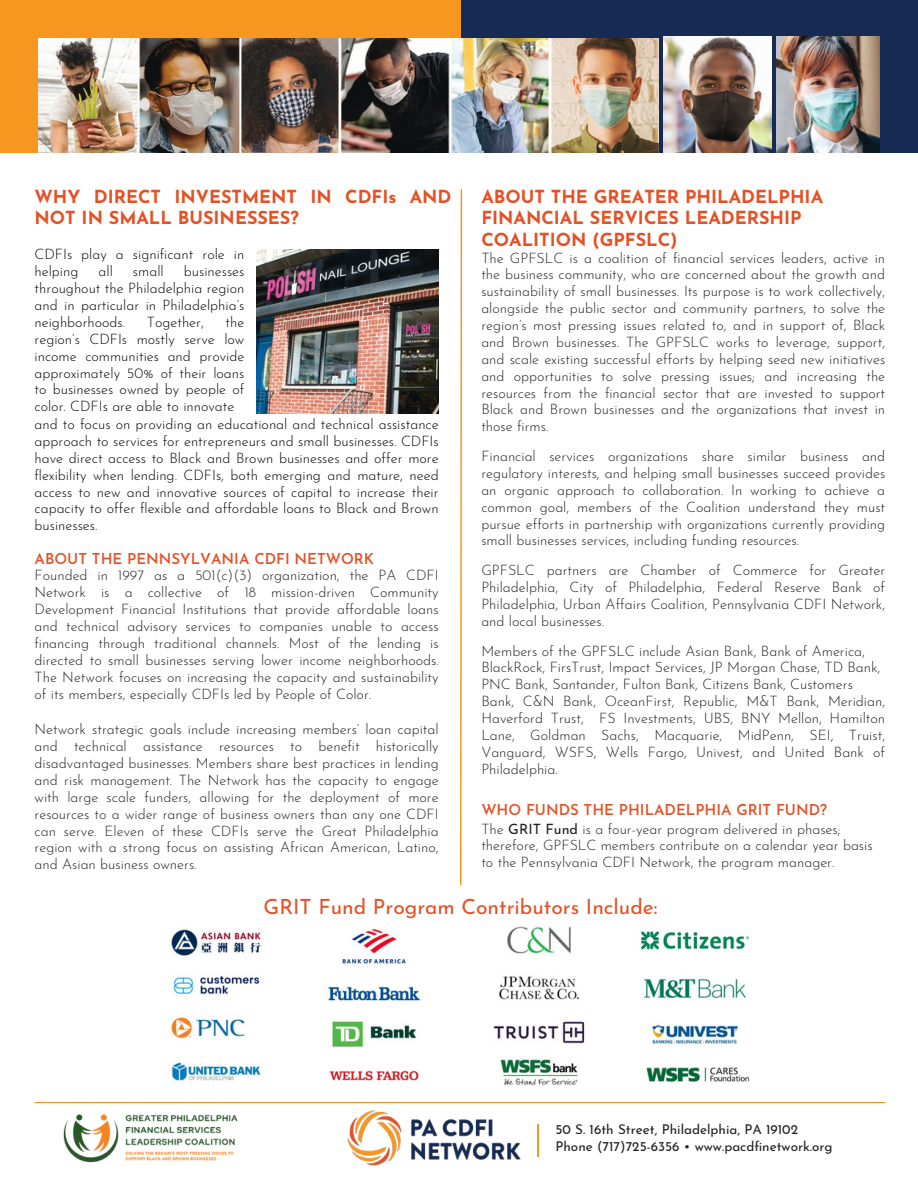
<style>
.page{position:relative;width:918px;height:1188px;background:#fff}
.page>*{position:absolute;margin:0;border:0;box-sizing:border-box;transform-origin:0 0}
.t1{font:21px "Josefin Sans";color:#e55025}
.t2{font:700 18px/21.3px "Josefin Sans";color:#e55025}
.t3{font:600 15px "Josefin Sans";color:#e55025}
.t4{font:300 14.25px/16.8px "Josefin Sans";color:#231f20;text-align:justify}
.t5{font:300 14.25px/16.8px "Josefin Sans";color:#000;text-align:justify}
.t6{font:13.5px/16.8px "Josefin Sans";color:#231f20}
.s1{font-weight:400}
</style>
<div class="page">
<div style="left:0;top:0;width:918px;height:153px;background:#162a53"></div>
<svg style="left:460px;top:189px;width:2px;height:696px"></svg>
<img style="left:257px;top:249px;width:182px;height:165px">
<div style="left:0;top:0;width:460px;height:152px;background:#f8971f"></div>
<img style="left:664px;top:37px;width:108px;height:116px">
<img style="left:777px;top:37px;width:102px;height:116px">
<img style="left:38px;top:38px;width:620px;height:115px">
<hr style="left:537px;top:1125px;width:1px;height:32px;background:#f8971f">
<img style="left:34px;top:1102px;width:143px;height:61px">
<img style="left:124px;top:1110px;width:114px;height:53px">
<img style="left:347px;top:1110px;width:174px;height:56px">
<img style="left:171px;top:926px;width:579px;height:160px">
<hr style="left:35px;top:1102px;width:850px;height:1px;background:#f8971f">
<p class="t2" style="left:35px;top:183px;width:418px">WHY DIRECT INVESTMENT IN CDFIs AND<br>NOT IN SMALL BUSINESSES?</p>
<p class="t2" style="left:481px;top:183px;width:343px">ABOUT THE GREATER PHILADELPHIA<br>FINANCIAL SERVICES LEADERSHIP<br>COALITION (GPFSLC)</p>
<p class="t4" style="left:481px;top:248px;width:405px">The GPFSLC is a coalition of financial services leaders, active in the business community, who are concerned about the growth and sustainability of small businesses. Its purpose is to work collectively, alongside the public sector and community partners, to solve the region’s most pressing issues related to, and in support of, Black and Brown businesses. The GPFSLC works to leverage, support, and scale existing successful efforts by helping seed new initiatives and opportunities to solve pressing issues; and increasing the resources from the financial sector that are invested to support Black and Brown businesses and the organizations that invest in those firms.</p>
<p class="t5" style="left:35px;top:245px;width:211px">CDFIs play a significant role in helping</p>
<p class="t5" style="left:35px;top:262px;width:211px;text-indent:149px">businesses throughout the Philadelphia region and in particular in Philadelphia’s neighborhoods.</p>
<p class="t5" style="left:99px;top:262px;width:16px">all</p>
<p class="t5" style="left:133px;top:262px;width:32px">small</p>
<p class="t5" style="left:35px;top:312px;width:211px;text-indent:191px">the region’s CDFIs mostly serve low income communities and provide approximately 50% of their loans to businesses owned by people of color. CDFIs are able to innovate</p>
<p class="t5" style="left:147px;top:312px;width:59px">Together,</p>
<p class="t5" style="left:35px;top:414px;width:406px">and to focus on providing an educational and technical assistance approach to services for entrepreneurs and small businesses. CDFIs have direct access to Black and Brown businesses and offer more flexibility when lending. CDFIs, both emerging and mature, need access to new and innovative sources of capital to increase their capacity to offer flexible and affordable loans to Black and Brown businesses.</p>
<p class="t4" style="left:481px;top:446px;width:405px">Financial services organizations share similar business and regulatory interests, and helping small businesses succeed provides an organic approach to collaboration. In working to achieve a common goal, members of the Coalition understand they must pursue efforts in partnership with organizations currently providing small businesses services, including funding resources.</p>
<p class="t4" style="left:481px;top:560px;width:405px">GPFSLC partners are Chamber of Commerce for Greater Philadelphia, City of Philadelphia, Federal Reserve Bank of Philadelphia, Urban Affairs Coalition, Pennsylvania CDFI Network, and local businesses.</p>
<p class="t4" style="left:481px;top:641px;width:405px;text-align:left">Members of the GPFSLC include Asian Bank, Bank of America, BlackRock, FirsTrust, Impact Services, JP Morgan Chase, TD Bank, PNC Bank, Santander, Fulton Bank, Citizens Bank, Customers Bank, C&amp;N Bank, OceanFirst, Republic, M&amp;T Bank, Meridian, Haverford Trust, FS Investments, UBS, BNY Mellon, Hamilton Lane, Goldman Sachs, Macquarie, MidPenn, SEI, Truist, Vanguard, WSFS, Wells Fargo, Univest, and United Bank of Philadelphia.</p>
<p class="t3" style="left:35px;top:545px;width:341px">ABOUT THE PENNSYLVANIA CDFI NETWORK</p>
<p class="t4" style="left:35px;top:566px;width:406px">Founded in 1997 as a 501(c)(3) organization, the PA CDFI Network is a collective of 18 mission-driven Community Development Financial Institutions that provide affordable loans and technical advisory services to companies unable to access financing through traditional channels. Most of the lending is directed to small businesses serving lower income neighborhoods.<br>The Network focuses on increasing the capacity and sustainability of its members, especially CDFIs led by People of Color.</p>
<p class="t4" style="left:35px;top:720px;width:406px">Network strategic goals include increasing members’ loan capital and technical assistance resources to benefit historically disadvantaged businesses. Members share best practices in lending and risk management. The Network has the capacity to engage with large scale funders, allowing for the deployment of more resources to a wider range of business owners than any one CDFI can serve. Eleven of these CDFIs serve the Great Philadelphia region with a strong focus on assisting African American, Latino, and Asian business owners.</p>
<p class="t3" style="left:481px;top:797px;width:347px">WHO FUNDS THE PHILADELPHIA GRIT FUND?</p>
<p class="t4" style="left:481px;top:819px;width:393px;text-align:left">The <span class="s1">GRIT Fund</span> is a four-year program delivered in phases; therefore, GPFSLC members contribute on a calendar year basis to the Pennsylvania CDFI Network, the program manager.</p>
<h1 class="t1" style="left:264px;top:890px;width:395px">GRIT Fund Program Contributors Include:</h1>
<p class="t6" style="left:555px;top:1119px;width:279px">50 S. 16th Street, Philadelphia, PA 19102<br>Phone (717)725-6356 • www.pacdfinetwork.org</p>
</div>
